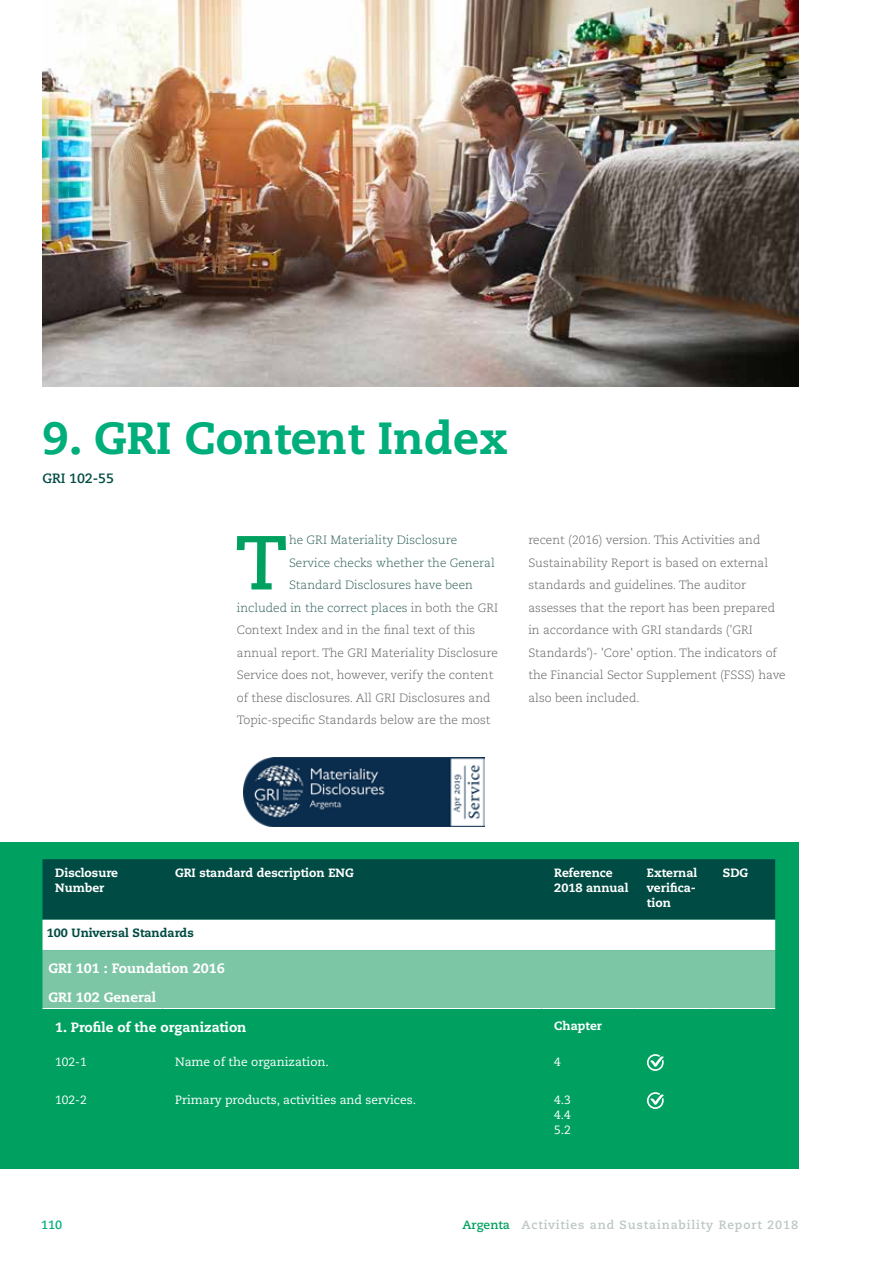
<style>
.page{position:relative;width:893px;height:1263px;background:#fff}
.page>*{position:absolute;margin:0;border:0;box-sizing:border-box;transform-origin:0 0}
.t1{font:700 76.35px "Caecilia LT Std";color:#00a160}
.t2{font:800 45px "Caecilia LT Std";color:#00ae7b}
.t3{font:800 13.5px/29.1px "Caecilia LT Std";color:#fff}
.t4{font:700 13.5px "Caecilia LT Std";letter-spacing:-.01em;color:#004b43}
.t5{font:300 12px/22.5px "Caecilia LT Std";color:#616264}
.t6{font:300 12px "Caecilia LT Std";color:#31625b}
.t7{font:800 12px/15px "Caecilia LT Std";color:#fff}
.t8{font:12px/15px "Caecilia LT Std";color:#fff;text-align:justify}
.t9{font:700 12px "Caecilia LT Std";letter-spacing:.075em;color:#bcc7c5}
.t10{font:800 12px "Caecilia LT Std";color:#004b43}
.t11{font:700 12px "Caecilia LT Std";color:#00ae7b}
.s1{color:#616264}
.s2{color:#00a160}
</style>
<div class="page">
<div style="left:0;top:842px;width:798px;height:326px;background:#00a160"></div>
<img style="left:43px;top:0;width:755px;height:387px">
<img style="left:243px;top:757px;width:241px;height:69px">
<svg style="left:43px;top:859px;width:732px;height:149px;background:#649f8f"></svg>
<hr style="left:43px;top:1008px;width:119px;height:1px;background:#fff">
<hr style="left:162px;top:1008px;width:379px;height:1px;background:#fff">
<hr style="left:541px;top:1008px;width:93px;height:1px;background:#fff">
<hr style="left:634px;top:1008px;width:76px;height:1px;background:#fff">
<hr style="left:710px;top:1008px;width:65px;height:1px;background:#fff">
<svg style="left:647px;top:1054px;width:17px;height:17px"></svg>
<svg style="left:647px;top:1092px;width:17px;height:17px"></svg>
<h2 class="t2" style="left:43px;top:411px;width:467px">9. GRI Content Index</h2>
<p class="t4" style="left:43px;top:471px;width:73px">GRI 102-55</p>
<h1 class="t1" style="left:235px;top:518px;width:54px">T</h1>
<p class="t6" style="left:289px;top:533px;width:170px">he GRI Materiality Disclosure</p>
<p class="t6" style="left:289px;top:556px;width:207px">Service checks whether the General</p>
<p class="t6" style="left:289px;top:578px;width:185px">Standard Disclosures have been</p>
<p class="t6" style="left:237px;top:601px;width:263px">included in the correct places <span class="s1">in both the GRI</span></p>
<p class="t5" style="left:237px;top:619px;width:240px">Context Index and in the final text of this</p>
<p class="t5" style="left:237px;top:642px;width:263px">annual report. The GRI Materiality Disclosure</p>
<p class="t5" style="left:237px;top:664px;width:258px">Service does not, however, verify the content</p>
<p class="t5" style="left:237px;top:687px;width:255px">of these disclosures. All GRI Disclosures and</p>
<p class="t5" style="left:237px;top:709px;width:255px">Topic-specific Standards below are the most</p>
<p class="t5" style="left:528px;top:529px;width:259px">recent (2016) version. This Activities and Sustainability Report is based on external standards and guidelines. The auditor assesses that the report has been prepared in accordance with GRI standards ('GRI Standards')- 'Core' option. The indicators of the Financial Sector Supplement (FSSS) have also been included.</p>
<p class="t7" style="left:55px;top:865px;width:64px">Disclosure<br>Number</p>
<p class="t7" style="left:175px;top:865px;width:180px">GRI standard description ENG</p>
<p class="t7" style="left:554px;top:865px;width:76px">Reference<br>2018 annual</p>
<p class="t7" style="left:647px;top:865px;width:52px;text-align:justify">External verifica&shy;tion</p>
<p class="t7" style="left:723px;top:865px;width:27px">SDG</p>
<p class="t10" style="left:47px;top:926px;width:149px">100 Universal Standards</p>
<p class="t3" style="left:49px;top:954px;width:178px">GRI 101 : Foundation 2016<br>GRI 102 General</p>
<p class="t3" style="left:55px;top:1012px;width:193px">1. Profile of the organization</p>
<p class="t7" style="left:554px;top:1019px;width:49px">Chapter</p>
<p class="t8" style="left:55px;top:1055px;width:33px">102-1</p>
<p class="t8" style="left:175px;top:1055px;width:155px">Name of the organization.</p>
<p class="t8" style="left:554px;top:1055px;width:8px">4</p>
<p class="t8" style="left:55px;top:1093px;width:33px">102-2</p>
<p class="t8" style="left:175px;top:1093px;width:242px">Primary products, activities and services.</p>
<p class="t8" style="left:554px;top:1093px;width:18px">4.3<br>4.4<br>5.2</p>
<p class="t11" style="left:41px;top:1217px;width:23px">110</p>
<p class="t9" style="left:463px;top:1217px;width:337px"><span class="s2">Argenta</span> Activities and Sustainability Report 2018</p>
</div>
